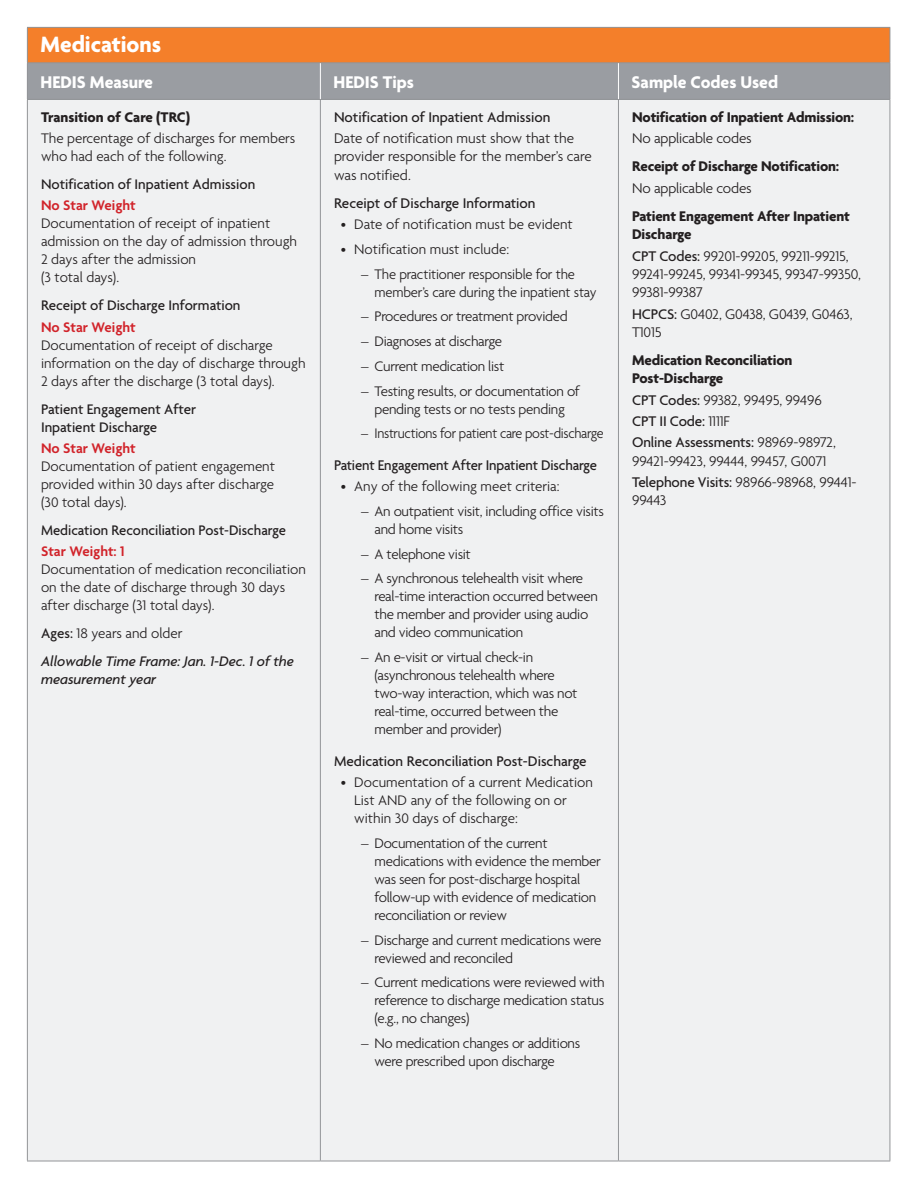
<style>
.page{position:relative;width:918px;height:1188px;background:#fff}
.page>*{position:absolute;margin:0;border:0;box-sizing:border-box;transform-origin:0 0}
.t1{font:700 24px "Agenda";color:#fff}
.t2{font:700 18.3px "Agenda";color:#fff}
.t3{font:300 15.15px/18.1px "Agenda";color:#231f20}
.t4{font:700 15.15px/21.5px "Agenda";letter-spacing:-.01em;color:#231f20}
.t5{font:500 15.15px/21.5px "Agenda";letter-spacing:-.01em;color:#231f20}
.t6{font:300 15px/18px "Agenda";letter-spacing:-.02em;color:#231f20}
.t7{font:300 15px/18px "Agenda";color:#231f20}
.t8{font:500 15px/21.3px "Agenda";color:#231f20}
.t9{font:italic 500 15px/28px "Agenda";color:#231f20}
.t10{font:300 15px "Agenda";letter-spacing:-.02em;color:#231f20;scale:.94 1}
.s1{font-weight:600;color:#d1232a}
.s2{font-style:normal}
.s3{font-weight:300;font-style:normal}
.s4{font-weight:300}
.s5{font-weight:500}
</style>
<div class="page">
<div style="left:27px;top:99px;width:293px;height:1062px;background:#f0f1f2"></div>
<div style="left:320px;top:99px;width:298px;height:1062px;background:#f0f1f2"></div>
<div style="left:618px;top:99px;width:272px;height:1062px;background:#f0f1f2"></div>
<div style="left:27px;top:27px;width:863px;height:36px;background:#f47f2a"></div>
<div style="left:27px;top:63px;width:293px;height:36px;background:#9a9da2"></div>
<div style="left:320px;top:63px;width:298px;height:36px;background:#9a9da2"></div>
<div style="left:618px;top:63px;width:272px;height:36px;background:#9a9da2"></div>
<hr style="left:27px;top:27px;width:293px;height:1px;background:#939598">
<hr style="left:27px;top:28px;width:1px;height:34px;background:#939598">
<hr style="left:320px;top:27px;width:298px;height:1px;background:#939598">
<hr style="left:618px;top:27px;width:272px;height:1px;background:#939598">
<hr style="left:890px;top:28px;width:1px;height:34px;background:#939598">
<hr style="left:27px;top:62px;width:293px;height:1px;background:#939598">
<hr style="left:27px;top:63px;width:1px;height:36px;background:#939598">
<hr style="left:320px;top:62px;width:298px;height:1px;background:#939598">
<hr style="left:618px;top:62px;width:272px;height:1px;background:#939598">
<hr style="left:890px;top:63px;width:1px;height:36px;background:#939598">
<hr style="left:27px;top:99px;width:293px;height:1px;background:#939598">
<hr style="left:27px;top:100px;width:1px;height:1061px;background:#939598">
<hr style="left:320px;top:99px;width:298px;height:1px;background:#939598">
<hr style="left:320px;top:100px;width:1px;height:1061px;background:#939598">
<hr style="left:618px;top:99px;width:272px;height:1px;background:#939598">
<hr style="left:618px;top:100px;width:1px;height:1061px;background:#939598">
<hr style="left:890px;top:100px;width:1px;height:1061px;background:#939598">
<hr style="left:27px;top:1161px;width:293px;height:1px;background:#939598">
<hr style="left:320px;top:1161px;width:298px;height:1px;background:#939598">
<hr style="left:618px;top:1161px;width:272px;height:1px;background:#939598">
<hr style="left:320px;top:63px;width:1px;height:36px;background:#fff">
<hr style="left:618px;top:63px;width:1px;height:36px;background:#fff">
<p class="t1" style="left:41px;top:30px;width:122px">Medications</p>
<p class="t2" style="left:41px;top:71px;width:114px">HEDIS Measure</p>
<p class="t2" style="left:334px;top:71px;width:82px">HEDIS Tips</p>
<p class="t2" style="left:632px;top:71px;width:148px">Sample Codes Used</p>
<p class="t4" style="left:41px;top:106px;width:151px">Transition of Care (TRC)</p>
<p class="t7" style="left:41px;top:129px;width:256px">The percentage of discharges for members who had each of the following.</p>
<p class="t8" style="left:41px;top:173px;width:216px">Notification of Inpatient Admission<br><span class="s1">No Star Weight</span></p>
<p class="t7" style="left:41px;top:214px;width:258px">Documentation of receipt of inpatient admission on the day of admission through<br>2 days after the admission<br>(3 total days).</p>
<p class="t8" style="left:41px;top:294px;width:201px">Receipt of Discharge Information<br><span class="s1">No Star Weight</span></p>
<p class="t7" style="left:41px;top:335px;width:266px">Documentation of receipt of discharge information on the day of discharge through<br>2 days after the discharge (3 total days).</p>
<p class="t8" style="left:41px;top:399px;width:157px;line-height:18px">Patient Engagement After<br>Inpatient Discharge</p>
<p class="t7" style="left:41px;top:439px;width:236px"><span class="s1">No Star Weight<br></span>Documentation of patient engagement provided within 30 days after discharge (30 total days).</p>
<p class="t8" style="left:41px;top:519px;width:247px">Medication Reconciliation Post-Discharge<br><span class="s1">Star Weight: 1</span></p>
<p class="t7" style="left:41px;top:560px;width:266px">Documentation of medication reconciliation on the date of discharge through 30 days after discharge (31 total days).</p>
<p class="t9" style="left:41px;top:619px;width:254px"><span class="s2">Ages:</span> <span class="s3">18 years and older<br></span>Allowable Time Frame: Jan. 1-Dec. 1 of the</p>
<p class="t9" style="left:41px;top:665px;width:117px">measurement year</p>
<p class="t4" style="left:632px;top:106px;width:224px">Notification of Inpatient Admission:<br><span class="s4">No applicable codes</span></p>
<p class="t4" style="left:632px;top:155px;width:209px">Receipt of Discharge Notification:<br><span class="s4">No applicable codes</span></p>
<p class="t4" style="left:632px;top:207px;width:219px;line-height:18.1px">Patient Engagement After Inpatient<br>Discharge</p>
<p class="t3" style="left:632px;top:247px;width:231px"><span class="s5">CPT Codes:</span> 99201-99205, 99211-99215,<br>99241-99245, 99341-99345, 99347-99350,<br>99381-99387</p>
<p class="t3" style="left:632px;top:304px;width:222px"><span class="s5">HCPCS:</span> G0402, G0438, G0439, G0463,<br>T1015</p>
<p class="t4" style="left:632px;top:351px;width:162px;line-height:18.1px">Medication Reconciliation<br>Post-Discharge</p>
<p class="t5" style="left:632px;top:389px;width:205px">CPT Codes: <span class="s4">99382, 99495, 99496<br></span>CPT II Code: <span class="s4">1111F<br></span>Online Assessments: <span class="s4">98969-98972,</span></p>
<p class="t3" style="left:632px;top:450px;width:226px;line-height:21.5px">99421-99423, 99444, 99457, G0071<br><span class="s5">Telephone Visits:</span> 98966-98968, 99441-</p>
<p class="t3" style="left:632px;top:491px;width:36px">99443</p>
<p class="t3" style="left:334px;top:106px;width:242px;line-height:21.5px"><span class="s5">Notification of Inpatient Admission<br></span>Date of notification must show that the</p>
<p class="t3" style="left:334px;top:147px;width:259px">provider responsible for the member’s care was notified.</p>
<p class="t5" style="left:334px;top:192px;width:203px">Receipt of Discharge Information</p>
<p class="t7" style="left:341px;top:215px;width:234px">• Date of notification must be evident</p>
<p class="t7" style="left:341px;top:240px;width:170px">• Notification must include:</p>
<p class="t6" style="left:375px;top:264px;width:224px;text-indent:-14px">– The practitioner responsible for the member’s care during the inpatient stay</p>
<p class="t6" style="left:361px;top:307px;width:208px">– Procedures or treatment provided</p>
<p class="t6" style="left:361px;top:332px;width:143px">– Diagnoses at discharge</p>
<p class="t6" style="left:361px;top:357px;width:145px">– Current medication list</p>
<p class="t6" style="left:361px;top:381px;width:221px;text-align:center">– Testing results, or documentation of pending tests or no tests pending</p>
<p class="t10" style="left:361px;top:425px;width:260px">– Instructions for patient care post-discharge</p>
<p class="t5" style="left:334px;top:454px;width:264px">Patient Engagement After Inpatient Discharge</p>
<p class="t7" style="left:341px;top:477px;width:220px">• Any of the following meet criteria:</p>
<p class="t6" style="left:375px;top:502px;width:231px;text-indent:-13px">– An outpatient visit, including office visits and home visits</p>
<p class="t6" style="left:361px;top:545px;width:111px">– A telephone visit</p>
<p class="t6" style="left:375px;top:569px;width:225px;text-indent:-14px">– A synchronous telehealth visit where real-time interaction occurred between the member and provider using audio and video communication</p>
<p class="t6" style="left:375px;top:648px;width:205px;text-indent:-14px">– An e-visit or virtual check-in (asynchronous telehealth where two-way interaction, which was not real-time, occurred between the member and provider)</p>
<p class="t5" style="left:334px;top:750px;width:254px">Medication Reconciliation Post-Discharge</p>
<p class="t7" style="left:354px;top:773px;width:240px;text-indent:-14px">• Documentation of a current Medication<br>List AND any of the following on or within 30 days of discharge:</p>
<p class="t6" style="left:375px;top:834px;width:228px;text-indent:-14px">– Documentation of the current medications with evidence the member was seen for post-discharge hospital follow-up with evidence of medication reconciliation or review</p>
<p class="t6" style="left:375px;top:931px;width:228px;text-indent:-14px">– Discharge and current medications were reviewed and reconciled</p>
<p class="t6" style="left:375px;top:973px;width:232px;text-align:justify;text-indent:-13px">– Current medications were reviewed with reference to discharge medication status (e.g., no changes)</p>
<p class="t6" style="left:375px;top:1034px;width:207px;text-indent:-14px">– No medication changes or additions were prescribed upon discharge</p>
</div>
